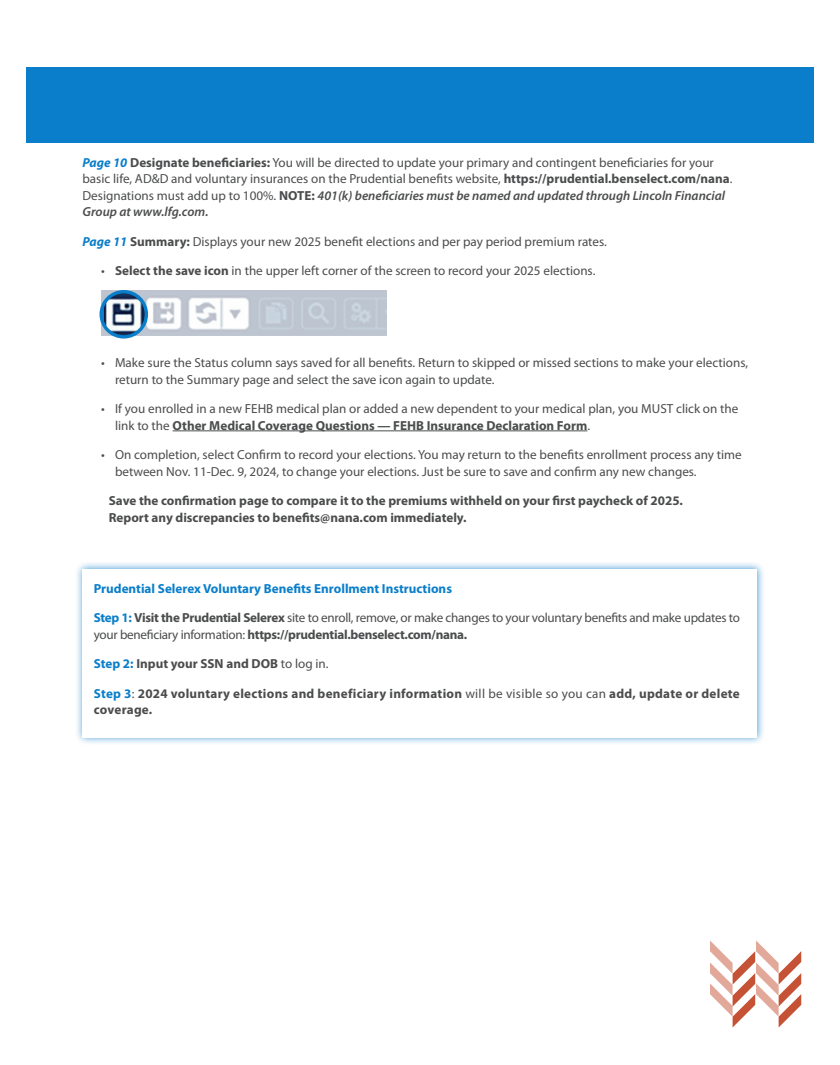
<style>
.page{position:relative;width:840px;height:1065px;background:#fff}
.page>*{position:absolute;margin:0;border:0;box-sizing:border-box;transform-origin:0 0}
._2024_Basic_paragraph{font:13.12px/16.2px "Myriad Pro";color:#4b4c4d}
._2024_Basic_paragraph-2{font:13.12px/16.2px "Myriad Pro";letter-spacing:-.02em;color:#4b4c4d}
._2024_Basic_paragraph-3{font:700 13.12px/16.2px "Myriad Pro";color:#4b4c4d}
._2024_Basic_paragraph-4{font:700 13.12px/16.2px "Myriad Pro";letter-spacing:.02em;color:#4b4c4d}
._2024_Basic_paragraph-5{font:700 13.12px "Myriad Pro";color:#0a7eca}
.s1{font-weight:700;font-style:italic;color:#0a7eca}
.s2{font-weight:700}
.s3{font-weight:600;font-style:italic}
.s4{font-weight:700;color:#0a7eca}
.s5{color:#0a7eca}
.s6{font-weight:400}
</style>
<div class="page">
<div style="left:74px;top:561px;width:692px;height:185px;background:#0a7eca;opacity:.75"></div>
<div style="left:82px;top:569px;width:676px;height:169px;background:#fff"></div>
<hr style="left:173px;top:431px;width:414px;height:1px;background:#4b4c4d">
<img style="left:102px;top:290px;width:284px;height:46px">
<img style="left:103px;top:292px;width:43px;height:44px">
<div style="left:100px;top:290px;width:48px;height:49px;border:3px solid #0a7eca;border-radius:50%"></div>
<div style="left:26px;top:67px;width:788px;height:75px;background:#0a7eca"></div>
<svg style="left:710px;top:940px;width:91px;height:88px"></svg>
<p class="_2024_Basic_paragraph" style="left:82px;top:154px;width:652px"><span class="s1">Page 10</span> <span class="s2">Designate beneficiaries:</span> You will be directed to update your primary and contingent beneficiaries for your basic life, AD&amp;D and voluntary insurances on the Prudential benefits website, <span class="s2">https://prudential.benselect.com/nana</span>.<br>Designations must add up to 100%. <span class="s2">NOTE:</span> <span class="s3">401(k) beneficiaries must be named and updated through Lincoln Financial Group at www.lfg.com.</span></p>
<p class="_2024_Basic_paragraph" style="left:82px;top:233px;width:526px"><span class="s1">Page 11</span> <span class="s2">Summary:</span> Displays your new 2025 benefit elections and per pay period premium rates.</p>
<p class="_2024_Basic_paragraph" style="left:101px;top:263px;width:496px">• <span class="s2">Select the save icon</span> in the upper left corner of the screen to record your 2025 elections.</p>
<p class="_2024_Basic_paragraph" style="left:115px;top:355px;width:635px;text-indent:-14px">• Make sure the Status column says saved for all benefits. Return to skipped or missed sections to make your elections, return to the Summary page and select the save icon again to update.</p>
<p class="_2024_Basic_paragraph" style="left:115px;top:401px;width:625px;text-indent:-14px">• If you enrolled in a new FEHB medical plan or added a new dependent to your medical plan, you MUST click on the link to the <span class="s2">Other Medical Coverage Questions — FEHB Insurance Declaration Form</span>.</p>
<p class="_2024_Basic_paragraph" style="left:115px;top:447px;width:628px;text-indent:-14px">• On completion, select Confirm to record your elections. You may return to the benefits enrollment process any time between Nov. 11-Dec. 9, 2024, to change your elections. Just be sure to save and confirm any new changes.</p>
<p class="_2024_Basic_paragraph-3" style="left:109px;top:492px;width:576px">Save the confirmation page to compare it to the premiums withheld on your first paycheck of 2025.<br>Report any discrepancies to benefits@nana.com immediately.</p>
<p class="_2024_Basic_paragraph-5" style="left:94px;top:580px;width:360px">Prudential Selerex Voluntary Benefits Enrollment Instructions</p>
<p class="_2024_Basic_paragraph-2" style="left:94px;top:610px;width:648px"><span class="s4">Step 1:</span> <span class="s2">Visit the Prudential Selerex</span> site to enroll, remove, or make changes to your voluntary benefits and make updates to your beneficiary information: <span class="s2">https://prudential.benselect.com/nana.</span></p>
<p class="_2024_Basic_paragraph-3" style="left:94px;top:656px;width:236px"><span class="s5">Step 2:</span> Input your SSN and DOB <span class="s6">to log in.</span></p>
<p class="_2024_Basic_paragraph-4" style="left:94px;top:685px;width:648px"><span class="s5">Step 3</span><span class="s6">:</span> 2024 voluntary elections and beneficiary information <span class="s6">will be visible so you can</span> add, update or delete coverage.</p>
</div>
